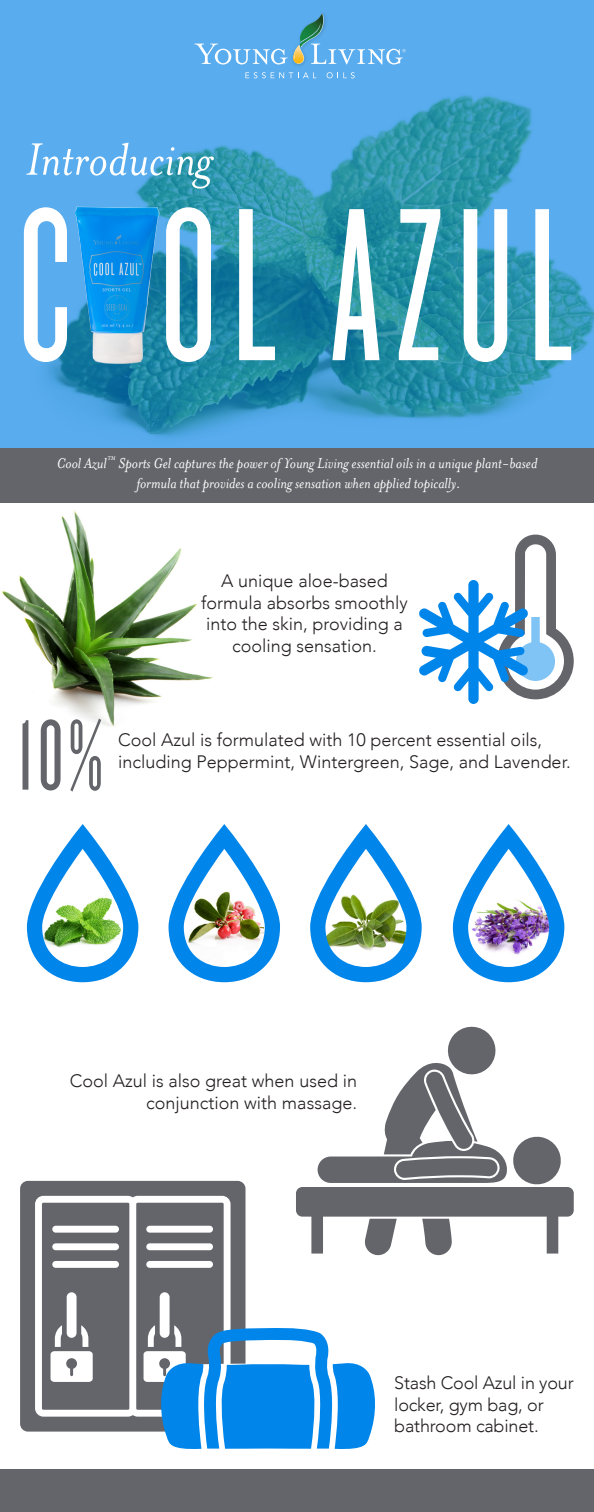
<style>
.page{position:relative;width:594px;height:1512px;background:#fff}
.page>*{position:absolute;margin:0;border:0;box-sizing:border-box;transform-origin:0 0}
.t1{font:226.8px "Knockout 26 Junior Flywght";letter-spacing:.07em;color:#fff}
.t2{font:104.25px "Knockout 26 Junior Flywght";color:#64656a}
.t3{font:italic 52.2px "Mrs Eaves OT";color:#fff}
.t4{font:300 18px/21.6px "Avenir";color:#231f20}
.t5{font:italic 16.5px "Mrs Eaves OT";color:#fff}
</style>
<div class="page">
<svg style="left:20px;top:1181px;width:116px;height:251px;fill:#64656a"></svg>
<img style="left:2px;top:510px;width:211px;height:217px">
<div style="left:0;top:447px;width:594px;height:56px;background:#64656a"></div>
<img style="left:0;top:0;width:594px;height:447px">
<img style="left:296px;top:9px;width:33px;height:4px">
<img style="left:289px;top:65px;width:20px;height:4px">
<svg style="left:245px;top:72px;width:71px;height:6px"></svg>
<svg style="left:327px;top:72px;width:28px;height:6px"></svg>
<svg style="left:194px;top:13px;width:212px;height:52px;background:#65b0e7"></svg>
<img style="left:73px;top:204px;width:87px;height:161px">
<div style="left:0;top:1470px;width:594px;height:42px;background:#64656a"></div>
<svg style="left:419px;top:535px;width:155px;height:169px"></svg>
<svg style="left:27px;top:824px;width:111px;height:158px"></svg>
<svg style="left:169px;top:824px;width:111px;height:158px"></svg>
<svg style="left:310px;top:824px;width:112px;height:158px"></svg>
<img style="left:453px;top:824px;width:111px;height:158px">
<svg style="left:136px;top:1026px;width:438px;height:423px"></svg>
<p class="t3" style="left:26px;top:131px;width:188px">Introducing</p>
<p class="t1" style="left:18px;top:159px;width:557px">C OL AZUL</p>
<p class="t5" style="left:57px;top:454px;width:482px">Cool Azul<sup>™</sup> Sports Gel captures the power of Young Living essential oils in a unique plant-based</p>
<p class="t5" style="left:136px;top:474px;width:326px">formula that provides a cooling sensation when applied topically.</p>
<p class="t4" style="left:201px;top:570px;width:208px;text-align:center">A unique aloe-based formula absorbs smoothly into the skin, providing a cooling sensation.</p>
<p class="t2" style="left:18px;top:697px;width:86px">10%</p>
<p class="t4" style="left:118px;top:729px;width:454px">Cool Azul is formulated with 10 percent essential oils, including Peppermint, Wintergreen, Sage, and Lavender.</p>
<p class="t4" style="left:70px;top:1070px;width:289px">Cool Azul is also great when used in</p>
<p class="t4" style="left:146px;top:1092px;width:212px">conjunction with massage.</p>
<p class="t4" style="left:394px;top:1372px;width:181px">Stash Cool Azul in your locker, gym bag, or bathroom cabinet.</p>
</div>
